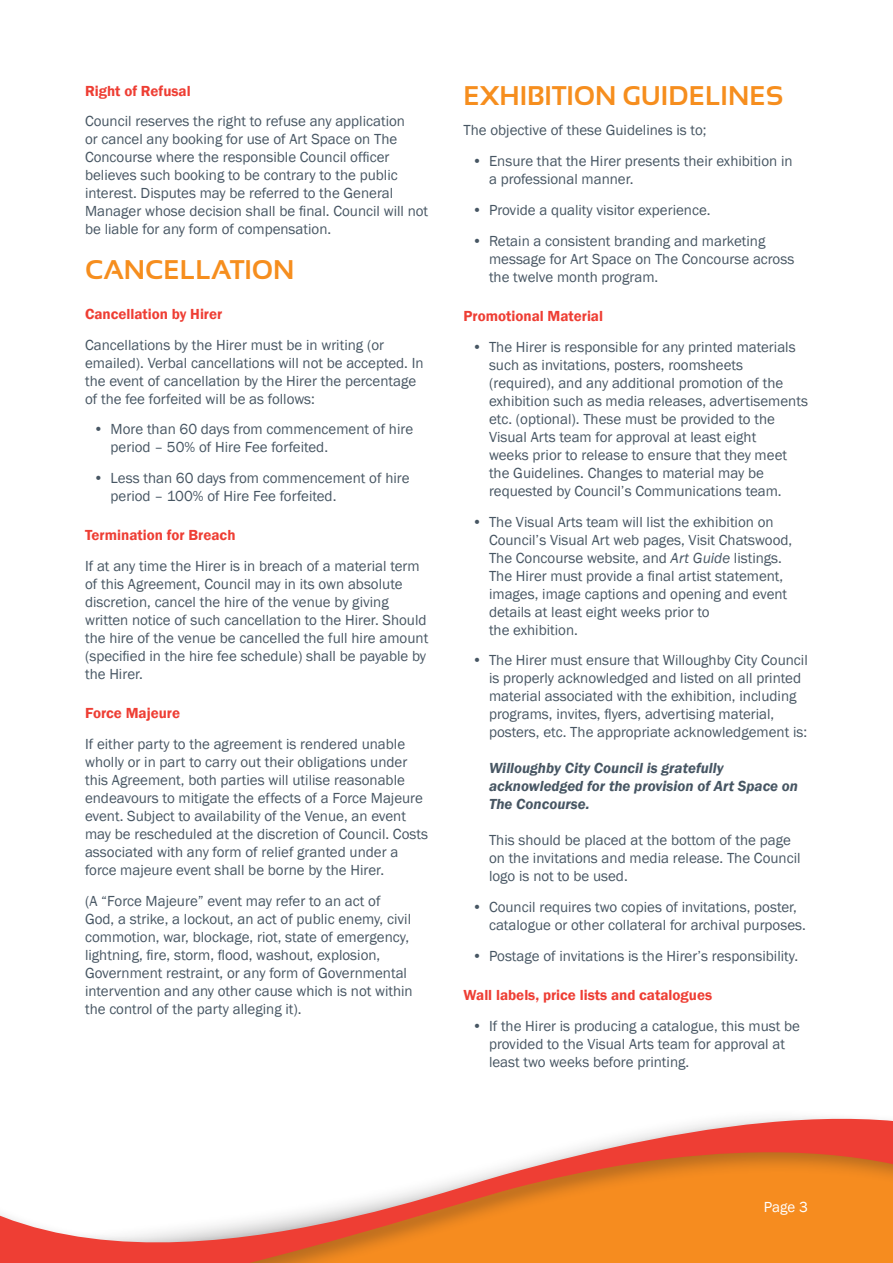
<style>
.page{position:relative;width:893px;height:1263px;background:#fff}
.page>*{position:absolute;margin:0;border:0;box-sizing:border-box;transform-origin:0 0}
.t1{font:700 27px "Sansation";color:#f68e1e}
.t2{font:15px/18px "Franklin Gothic";color:#475663}
.t3{font:600 15px "Franklin Gothic";color:#ee3e34}
.t4{font:italic 600 15px/18px "Franklin Gothic";color:#475663}
.t5{font:15px "Franklin Gothic";color:#fff}
.s1{font-style:italic}
</style>
<div class="page">
<svg style="left:0;top:1117px;width:893px;height:146px"></svg>
<p class="t3" style="left:85px;top:81px;width:107px">Right of Refusal</p>
<p class="t2" style="left:85px;top:113px;width:345px">Council reserves the right to refuse any application<br>or cancel any booking for use of Art Space on The Concourse where the responsible Council officer believes such booking to be contrary to the public interest. Disputes may be referred to the General Manager whose decision shall be final. Council will not be liable for any form of compensation.</p>
<h1 class="t1" style="left:85px;top:255px;width:211px">CANCELLATION</h1>
<p class="t3" style="left:85px;top:304px;width:139px">Cancellation by Hirer</p>
<p class="t2" style="left:85px;top:336px;width:340px">Cancellations by the Hirer must be in writing (or emailed). Verbal cancellations will not be accepted. In the event of cancellation by the Hirer the percentage of the fee forfeited will be as follows:</p>
<p class="t2" style="left:111px;top:421px;width:304px;text-indent:-17px">• More than 60 days from commencement of hire period – 50% of Hire Fee forfeited.</p>
<p class="t2" style="left:111px;top:469px;width:301px;text-indent:-17px">• Less than 60 days from commencement of hire period – 100% of Hire Fee forfeited.</p>
<p class="t3" style="left:85px;top:526px;width:152px">Termination for Breach</p>
<p class="t2" style="left:85px;top:557px;width:345px">If at any time the Hirer is in breach of a material term of this Agreement, Council may in its own absolute discretion, cancel the hire of the venue by giving written notice of such cancellation to the Hirer. Should the hire of the venue be cancelled the full hire amount (specified in the hire fee schedule) shall be payable by the Hirer.</p>
<p class="t3" style="left:85px;top:704px;width:97px">Force Majeure</p>
<p class="t2" style="left:85px;top:735px;width:344px">If either party to the agreement is rendered unable wholly or in part to carry out their obligations under this Agreement, both parties will utilise reasonable endeavours to mitigate the effects of a Force Majeure event. Subject to availability of the Venue, an event may be rescheduled at the discretion of Council. Costs associated with any form of relief granted under a force majeure event shall be borne by the Hirer.</p>
<p class="t2" style="left:85px;top:892px;width:329px">(A “Force Majeure” event may refer to an act of God, a strike, a lockout, an act of public enemy, civil commotion, war, blockage, riot, state of emergency, lightning, fire, storm, flood, washout, explosion, Government restraint, or any form of Governmental intervention and any other cause which is not within the control of the party alleging it).</p>
<h1 class="t1" style="left:463px;top:80px;width:321px">EXHIBITION GUIDELINES</h1>
<p class="t2" style="left:463px;top:122px;width:245px">The objective of these Guidelines is to;</p>
<p class="t2" style="left:489px;top:153px;width:305px;text-indent:-17px">• Ensure that the Hirer presents their exhibition in a professional manner.</p>
<p class="t2" style="left:472px;top:201px;width:240px">• Provide a quality visitor experience.</p>
<p class="t2" style="left:489px;top:232px;width:307px;text-indent:-17px">• Retain a consistent branding and marketing message for Art Space on The Concourse across the twelve month program.</p>
<p class="t3" style="left:463px;top:307px;width:141px">Promotional Material</p>
<p class="t2" style="left:489px;top:338px;width:320px;text-indent:-17px">• The Hirer is responsible for any printed materials such as invitations, posters, roomsheets (required), and any additional promotion of the exhibition such as media releases, advertisements etc. (optional). These must be provided to the Visual Arts team for approval at least eight<br>weeks prior to release to ensure that they meet the Guidelines. Changes to material may be requested by Council’s Communications team.</p>
<p class="t2" style="left:489px;top:513px;width:305px;text-indent:-17px">• The Visual Arts team will list the exhibition on Council’s Visual Art web pages, Visit Chatswood, The Concourse website, and <span class="s1">Art Guide</span> listings.<br>The Hirer must provide a final artist statement, images, image captions and opening and event details at least eight weeks prior to<br>the exhibition.</p>
<p class="t2" style="left:489px;top:652px;width:320px;text-indent:-17px">• The Hirer must ensure that Willoughby City Council is properly acknowledged and listed on all printed material associated with the exhibition, including programs, invites, flyers, advertising material, posters, etc. The appropriate acknowledgement is:</p>
<p class="t4" style="left:489px;top:759px;width:311px">Willoughby City Council is gratefully acknowledged for the provision of Art Space on<br>The Concourse.</p>
<p class="t2" style="left:489px;top:832px;width:313px">This should be placed at the bottom of the page on the invitations and media release. The Council logo is not to be used.</p>
<p class="t2" style="left:489px;top:898px;width:318px;text-indent:-17px">• Council requires two copies of invitations, poster, catalogue or other collateral for archival purposes.</p>
<p class="t2" style="left:472px;top:947px;width:328px">• Postage of invitations is the Hirer’s responsibility.</p>
<p class="t3" style="left:463px;top:986px;width:250px">Wall labels, price lists and catalogues</p>
<p class="t2" style="left:489px;top:1017px;width:312px;text-indent:-17px">• If the Hirer is producing a catalogue, this must be provided to the Visual Arts team for approval at least two weeks before printing.</p>
<p class="t5" style="left:764px;top:1197px;width:45px">Page 3</p>
</div>
